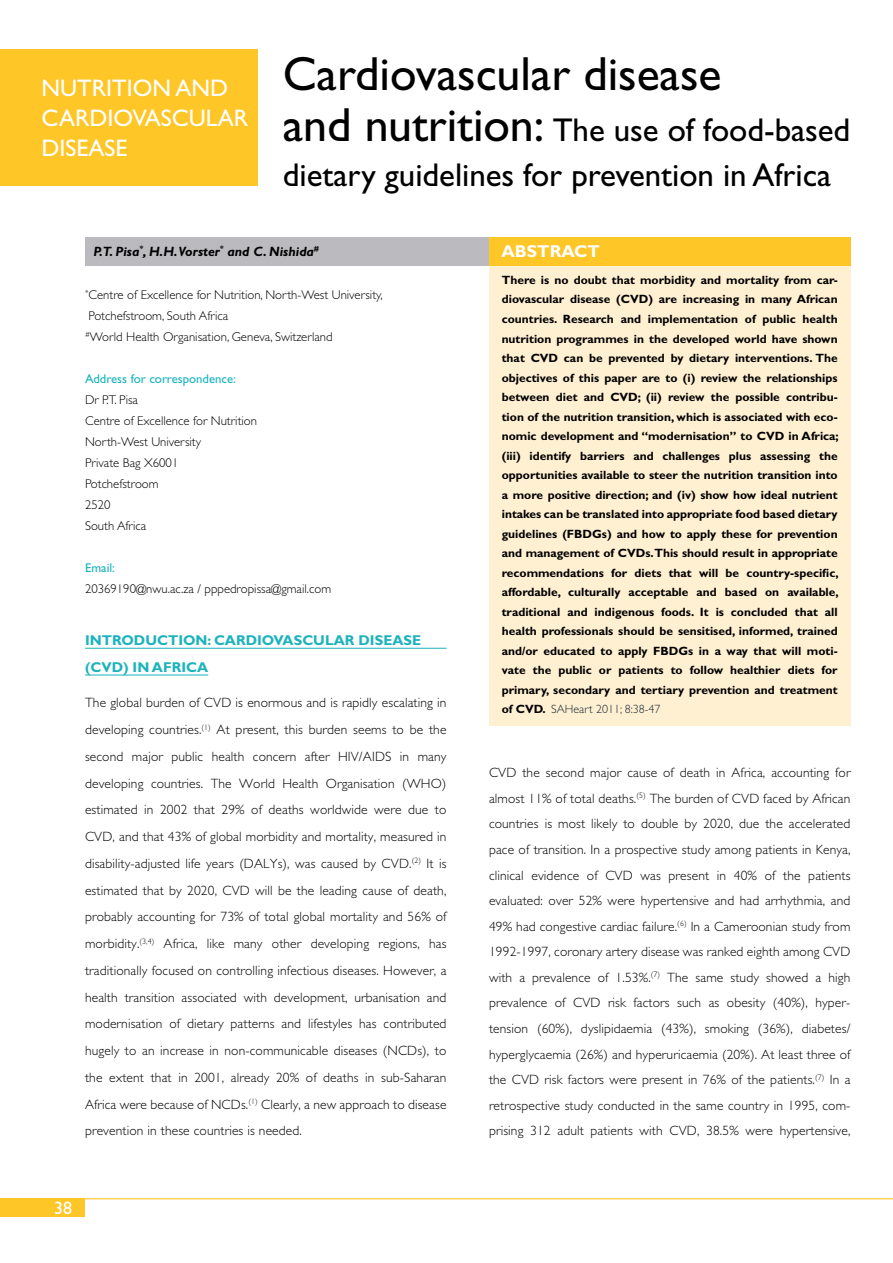
<style>
.page{position:relative;width:893px;height:1263px;background:#fff}
.page>*{position:absolute;margin:0;border:0;box-sizing:border-box;transform-origin:0 0}
.t1{font:48px "Gill Sans Std";color:#000}
.t2{font:33px/45px "Gill Sans Std";color:#000}
.t3{font:24px/30px "Gill Sans Std";color:#fff}
.t4{font:18px "Gill Sans Std";color:#fff}
.t5{font:700 17.25px "Gill Sans Std";color:#fff}
.t6{font:700 14.25px/26.7px "Gill Sans Std";color:#1bb3bc}
.t7{font:300 13.5px/26.7px "Gill Sans Std";letter-spacing:.01em;color:#000;text-align:justify}
.t8{font:italic 700 13.5px "Gill Sans Std";color:#000}
.t9{font:300 12.75px/21px "Gill Sans Std";color:#000}
.t10{font:12.75px "Gill Sans Std";color:#1bb3bc}
.t11{font:700 12px/19.5px "Gill Sans Std";color:#000;text-align:justify}
.t12{font:300 12px "Gill Sans Std";color:#192a34}
.s1{font-size:48px}
.s2{font-weight:700;color:#000}
</style>
<div class="page">
<div style="left:0;top:1198px;width:85px;height:18px;background:#ffc628"></div>
<div style="left:0;top:49px;width:257px;height:137px;background:#ffc628"></div>
<div style="left:85px;top:237px;width:408px;height:28px;background:#bbbbbf"></div>
<div style="left:489px;top:237px;width:361px;height:488px;background:#fff0d2"></div>
<div style="left:489px;top:237px;width:361px;height:28px;background:#ffc628"></div>
<hr style="left:85px;top:1198px;width:808px;height:1px;background:#ffc628">
<hr style="left:85px;top:648px;width:361px;height:1px;background:#1bb3bc">
<hr style="left:85px;top:675px;width:123px;height:1px;background:#1bb3bc">
<h3 class="t3" style="left:41px;top:73px;width:208px">nutrition AND<br>Card iovascular disease</h3>
<h1 class="t1" style="left:283px;top:46px;width:440px">Cardiovascular disease</h1>
<h2 class="t2" style="left:283px;top:108px;width:569px"><span class="s1">and nutrition:</span> The use of food-based dietary guidelines for prevention in Africa</h2>
<p class="t8" style="left:94px;top:243px;width:227px">P.T. Pisa<sup>*</sup>, H.H. Vorster<sup>*</sup> and C. Nishida<sup>#</sup></p>
<p class="t5" style="left:501px;top:241px;width:100px">Abstract</p>
<p class="t9" style="left:85px;top:284px;width:299px"><sup>*</sup>Centre of Excellence for Nutrition, North-West University,<br>Potchefstroom, South Africa<br><sup>#</sup>World Health Organisation, Geneva, Switzerland</p>
<p class="t10" style="left:85px;top:371px;width:152px">Address for correspondence:</p>
<p class="t9" style="left:85px;top:389px;width:174px">Dr P.T. Pisa<br>Centre of Excellence for Nutrition<br>North-West University<br>Private Bag X6001<br>Potchefstroom<br>2520<br>South Africa</p>
<p class="t10" style="left:85px;top:560px;width:32px">Email:</p>
<p class="t9" style="left:85px;top:578px;width:248px">20369190@nwu.ac.za / pppedropissa@gmail.com</p>
<p class="t6" style="left:85px;top:627px;width:338px">Introduction: cardiovascular disease (CVD</p>
<p class="t6" style="left:123px;top:654px;width:83px">) i n Africa</p>
<p class="t7" style="left:85px;top:689px;width:363px">The global burden of CVD is enormous and is rapidly escalating in developing countries.<sup>(1)</sup> At present, this burden seems to be the second major public health concern after HIV/AIDS in many developing countries. The World Health Organisation (WHO) estimated in 2002 that 29% of deaths worldwide were due to CVD, and that 43% of global morbidity and mortality, measured in disability-adjusted life years (DALYs), was caused by CVD.<sup>(2)</sup> It is estimated that by 2020, CVD will be the leading cause of death, probably accounting for 73% of total global mortality and 56% of morbidity.<sup>(3,4)</sup> Africa, like many other developing regions, has traditionally focused on controlling infectious diseases. However, a health transition associated with development, urbanisation and modernisation of dietary patterns and lifestyles has contributed hugely to an increase in non-communicable diseases (NCDs), to the extent that in 2001, already 20% of deaths in sub-Saharan Africa were because of NCDs.<sup>(1)</sup> Clearly, a new approach to disease prevention in these countries is needed.</p>
<h3 class="t4" style="left:54px;top:1197px;width:19px">38</h3>
<p class="t11" style="left:502px;top:270px;width:337px">There is no doubt that morbidity and mortality from car&shy;diovascular disease (CVD</p>
<p class="t11" style="left:502px;top:290px;width:337px;text-indent:147px">) are increasing in many African countries. Research and implementation of public health nutrition programmes in the developed world have shown that CVD</p>
<p class="t11" style="left:502px;top:348px;width:337px;text-indent:62px">can be prevented by dietary interventions. The objectives of this paper are to (i) review the relationships between diet and CVD</p>
<p class="t11" style="left:502px;top:387px;width:337px;text-indent:136px">; (ii) review the possible contribu&shy;tion of the nutrition transition, which is associated with eco&shy;nomic development and “modernisation” to CVD</p>
<p class="t11" style="left:502px;top:426px;width:339px;text-indent:287px">in Africa; (iii) identify barriers and challenges plus assessing the opportunities available to steer the nutrition transition into a more positive direction; and (iv) show how ideal nutrient intakes can be translated into appropriate food based dietary guidelines (FBD</p>
<p class="t11" style="left:502px;top:524px;width:337px;text-indent:90px">Gs) and how to apply these for prevention and management of CVD</p>
<p class="t11" style="left:502px;top:543px;width:339px;text-indent:144px">s.This should result in appropriate recommendations for diets that will be country-specific, affordable, culturally acceptable and based on available, traditional and indigenous foods. It is concluded that all health professionals should be sensitised, informed, trained and/or educated to apply FBD</p>
<p class="t11" style="left:502px;top:641px;width:337px;text-indent:177px">Gs in a way that will moti&shy;vate the public or patients to follow healthier diets for primary, secondary and tertiary prevention and treatment of CVD</p>
<p class="t12" style="left:542px;top:702px;width:120px"><span class="s2">.</span> SAHeart 2011; 8:38-47</p>
<p class="t7" style="left:489px;top:760px;width:363px;line-height:25.7px">CVD the second major cause of death in Africa, accounting for almost 11% of total deaths.<sup>(5)</sup> The burden of CVD faced by African countries is most likely to double by 2020, due the accelerated pace of transition. In a prospective study among patients in Kenya, clinical evidence of CVD was present in 40% of the patients evaluated: over 52% were hypertensive and had arrhythmia, and 49% had congestive cardiac failure.<sup>(6)</sup> In a Cameroonian study from 1992-1997, coronary artery disease was ranked eighth among CVD with a prevalence of 1.53%.<sup>(7)</sup> The same study showed a high prevalence of CVD risk factors such as obesity (40%), hyper&shy;tension (60%), dyslipidaemia (43%), smoking (36%), diabetes/ hyperglycaemia (26%) and hyperuricaemia (20%). At least three of the CVD risk factors were present in 76% of the patients.<sup>(7)</sup> In a retrospective study conducted in the same country in 1995, com&shy;prising 312 adult patients with CVD, 38.5% were hypertensive,</p>
</div>
